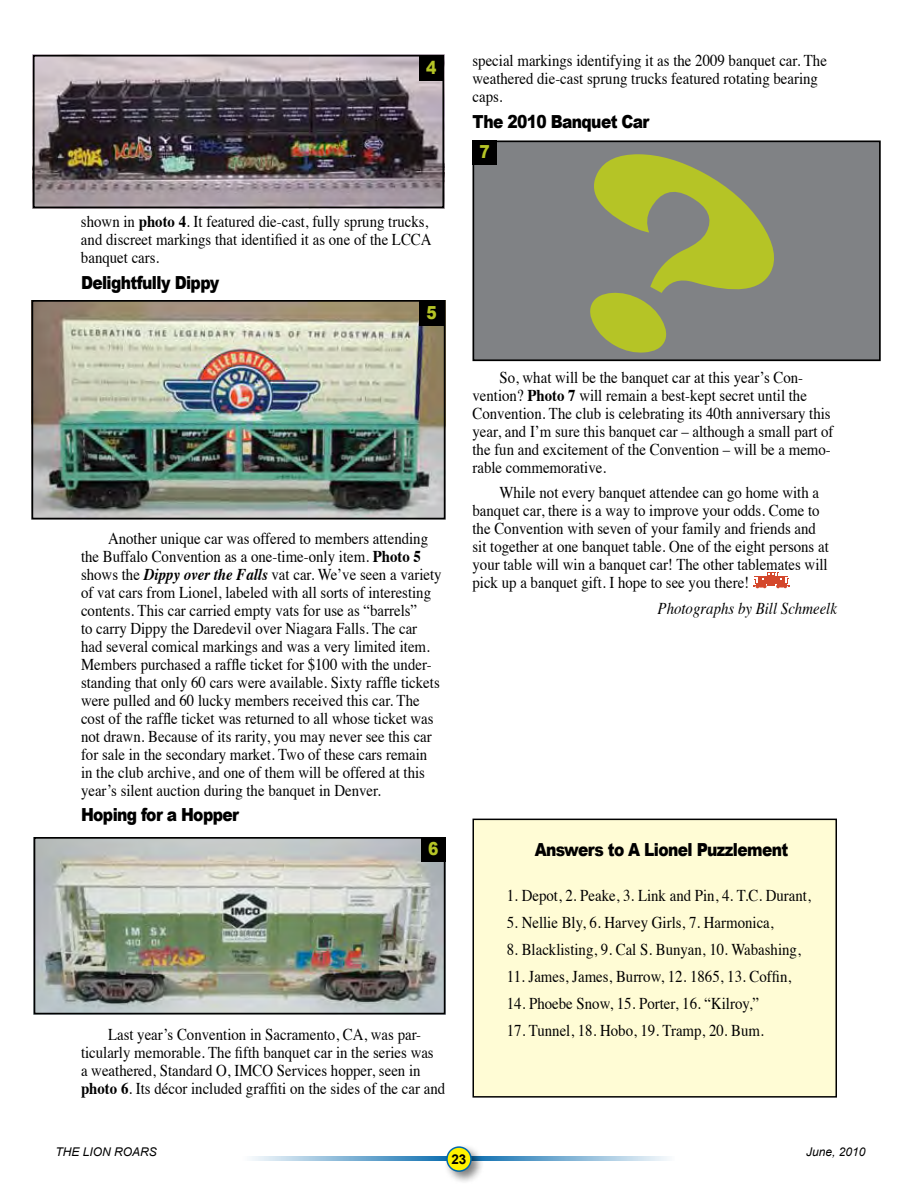
<style>
.page{position:relative;width:918px;height:1188px;background:#fff}
.page>*{position:absolute;margin:0;border:0;box-sizing:border-box;transform-origin:0 0}
.t1{font:900 18px "Arial";letter-spacing:-.04em;color:#000;scale:.86 1}
.t2{font:900 18px "Arial";color:#b5c426;scale:.86 1}
.t3{font:16.5px/18px "Times";color:#000;scale:.9 1}
.t4{font:italic 16.5px "Times";color:#000;scale:.9 1}
.t5{font:700 13.5px "Arial";color:#000}
.t6{font:italic 12px "Arial";color:#000}
.s1{font-weight:700}
.s2{font-weight:700;font-style:italic}
</style>
<div class="page">
<svg style="left:484px;top:1157px;width:184px;height:4px"></svg>
<svg style="left:251px;top:1156px;width:192px;height:5px"></svg>
<div style="left:443px;top:1144px;width:41px;height:41px;background:#000;opacity:.5"></div>
<div style="left:447px;top:1147px;width:24px;height:24px;background:#fff200;border-radius:50%"></div>
<div style="left:446px;top:1146px;width:26px;height:26px;border:2px solid #0067ac;border-radius:50%"></div>
<div style="left:473px;top:819px;width:363px;height:278px;background:#fffcd5"></div>
<div style="left:472px;top:819px;width:365px;height:279px;border:2px solid #000"></div>
<img style="left:34px;top:300px;width:412px;height:219px">
<div style="left:31px;top:300px;width:414px;height:219px;border:2px solid #000"></div>
<img style="left:36px;top:58px;width:405px;height:147px">
<div style="left:33px;top:55px;width:411px;height:153px;border:2px solid #000"></div>
<img style="left:37px;top:840px;width:409px;height:174px">
<div style="left:34px;top:837px;width:411px;height:177px;border:2px solid #000"></div>
<div style="left:473px;top:141px;width:407px;height:219px;background:#808285"></div>
<div style="left:472px;top:140px;width:409px;height:221px;border:2px solid #000"></div>
<svg style="left:590px;top:154px;width:184px;height:199px"></svg>
<svg style="left:753px;top:572px;width:37px;height:16px"></svg>
<div style="left:420px;top:301px;width:24px;height:24px;background:#000"></div>
<div style="left:419px;top:56px;width:25px;height:24px;background:#000"></div>
<div style="left:421px;top:837px;width:25px;height:24px;background:#000"></div>
<div style="left:472px;top:140px;width:25px;height:25px;background:#000"></div>
<p class="t2" style="left:426px;top:55px;width:14px">4</p>
<p class="t3" style="left:81px;top:211px;width:391px">shown in <span class="s1">photo 4</span>. It featured die-cast, fully sprung trucks, and discreet markings that identified it as one of the LCCA banquet cars.</p>
<p class="t1" style="left:81px;top:269px;width:162px">Delightfully Dippy</p>
<p class="t2" style="left:427px;top:300px;width:14px">5</p>
<p class="t3" style="left:81px;top:528px;width:402px;text-indent:27px">Another unique car was offered to members attending the Buffalo Convention as a one-time-only item. <span class="s1">Photo 5 </span>shows the <span class="s2">Dippy over the Falls</span> vat car. We’ve seen a variety of vat cars from Lionel, labeled with all sorts of interesting contents. This car carried empty vats for use as “barrels”<br>to carry Dippy the Daredevil over Niagara Falls. The car had several comical markings and was a very limited item.<br>Members purchased a raffle ticket for $100 with the under&shy;standing that only 60 cars were available. Sixty raffle tickets were pulled and 60 lucky members received this car. The cost of the raffle ticket was returned to all whose ticket was not drawn. Because of its rarity, you may never see this car for sale in the secondary market. Two of these cars remain in the club archive, and one of them will be offered at this year’s silent auction during the banquet in Denver.</p>
<p class="t1" style="left:81px;top:802px;width:185px">Hoping for a Hopper</p>
<p class="t2" style="left:428px;top:836px;width:14px">6</p>
<p class="t3" style="left:81px;top:1024px;width:406px;text-indent:27px">Last year’s Convention in Sacramento, CA, was par&shy;ticularly memorable. The fifth banquet car in the series was<br>a weathered, Standard O, IMCO Services hopper, seen in <span class="s1">photo 6</span>. Its décor included graffiti on the sides of the car and</p>
<p class="t3" style="left:473px;top:50px;width:395px">special markings identifying it as the 2009 banquet car. The weathered die-cast sprung trucks featured rotating bearing caps.</p>
<p class="t1" style="left:472px;top:108px;width:207px">The 2010 Banquet Car</p>
<p class="t2" style="left:479px;top:139px;width:14px">7</p>
<p class="t3" style="left:473px;top:367px;width:403px;text-indent:27px">So, what will be the banquet car at this year’s Con&shy;vention? <span class="s1">Photo 7</span> will remain a best-kept secret until the Convention. The club is celebrating its 40th anniversary this year, and I’m sure this banquet car – although a small part of the fun and excitement of the Convention – will be a memo&shy;rable commemorative.</p>
<p class="t3" style="left:473px;top:482px;width:397px;text-indent:27px">While not every banquet attendee can go home with a banquet car, there is a way to improve your odds. Come to the Convention with seven of your family and friends and sit together at one banquet table. One of the eight persons at your table will win a banquet car! The other tablemates will pick up a banquet gift. I hope to see you there!</p>
<p class="t4" style="left:658px;top:594px;width:201px">Photographs by Bill Schmeelk</p>
<p class="t1" style="left:535px;top:837px;width:296px">Answers to A Lionel Puzzlement</p>
<p class="t3" style="left:507px;top:885px;width:339px">1. Depot, 2. Peake, 3. Link and Pin, 4. T.C. Durant,</p>
<p class="t3" style="left:507px;top:912px;width:298px">5. Nellie Bly, 6. Harvey Girls, 7. Harmonica,</p>
<p class="t3" style="left:507px;top:939px;width:328px">8. Blacklisting, 9. Cal S. Bunyan, 10. Wabashing,</p>
<p class="t3" style="left:507px;top:966px;width:317px">11. James, James, Burrow, 12. 1865, 13. Coffin,</p>
<p class="t3" style="left:507px;top:993px;width:282px">14. Phoebe Snow, 15. Porter, 16. “Kilroy,”</p>
<p class="t3" style="left:507px;top:1020px;width:287px">17. Tunnel, 18. Hobo, 19. Tramp, 20. Bum.</p>
<p class="t6" style="left:56px;top:1144px;width:103px">THE LION ROARS</p>
<p class="t6" style="left:806px;top:1144px;width:61px">June, 2010</p>
<p class="t5" style="left:451px;top:1150px;width:17px">23</p>
</div>
